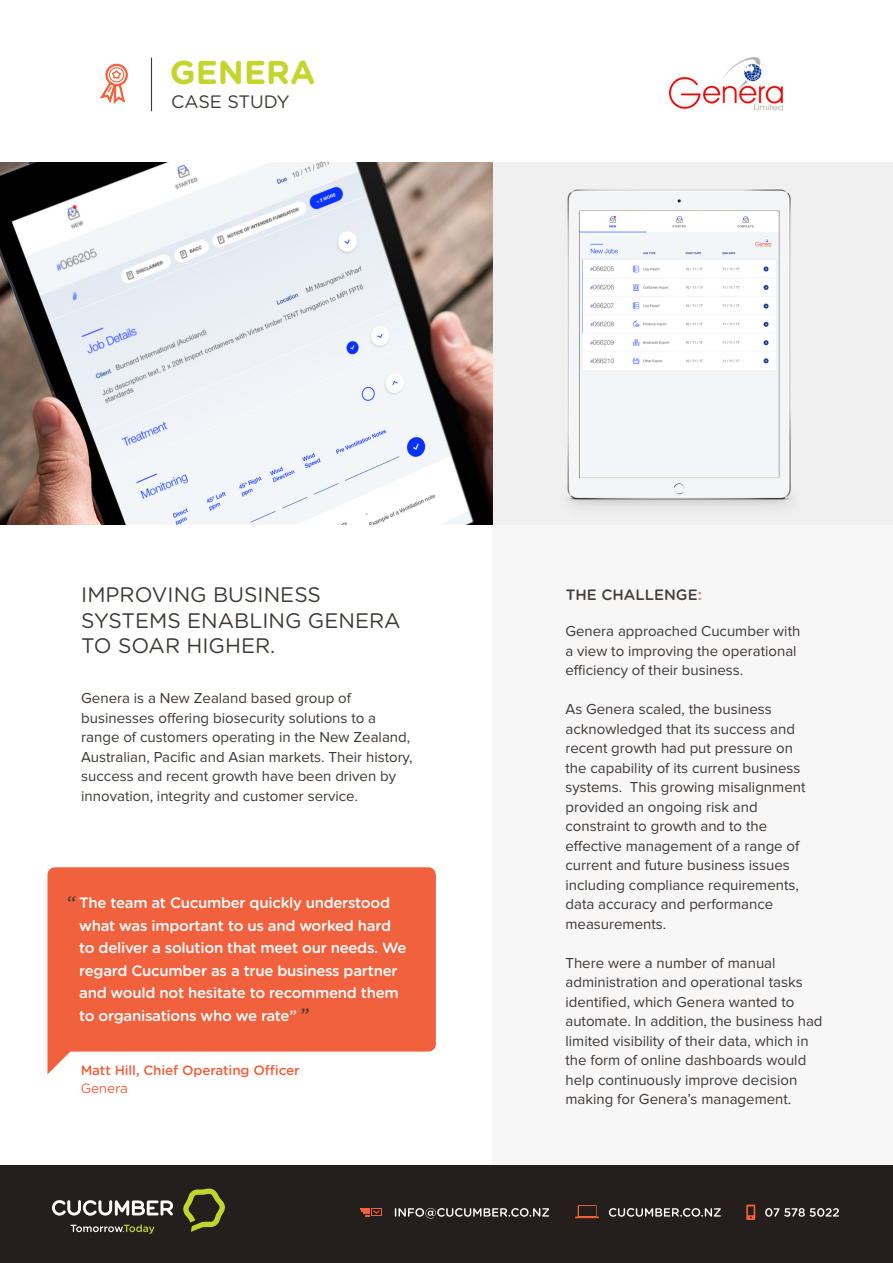
<style>
.page{position:relative;width:893px;height:1263px;background:#fff}
.page>*{position:absolute;margin:0;border:0;box-sizing:border-box;transform-origin:0 0}
.t1{font:700 33px "Gotham Rounded";color:#c4d62e}
.t2{font:21px/25.2px "Gotham Rounded";color:#3e3936}
.t3{font:18px "Gotham Rounded";color:#3e3936}
.t4{font:500 18px "Gotham Rounded";color:#433f3b}
.t5{font:15px/19.5px "Proxima Nova";color:#3e3936}
.t6{font:500 15px/22.5px "Gotham Rounded";letter-spacing:-.02em;color:#fff}
.t7{font:500 15px "Gotham Rounded";color:#433f3b}
.t8{font:500 13.5px "Gotham Rounded";letter-spacing:-.01em;color:#f1613d}
.t9{font:13.5px "Gotham Rounded";letter-spacing:-.01em;color:#f1613d}
.s1{font-size:18px;color:#433f3b}
.s2{color:#f1613d}
</style>
<div class="page">
<div style="left:492px;top:429px;width:401px;height:740px;background:#f7f7f8"></div>
<img style="left:492px;top:163px;width:401px;height:361px">
<img style="left:0;top:163px;width:492px;height:361px">
<hr style="left:151px;top:58px;width:1px;height:53px;background:#3e3936">
<svg style="left:100px;top:64px;width:28px;height:40px"></svg>
<div style="left:0;top:1165px;width:893px;height:98px;background:#241e1c"></div>
<svg style="left:395px;top:1208px;width:154px;height:10px"></svg>
<div style="left:746px;top:1204px;width:9px;height:16px;background:#f1613d"></div>
<svg style="left:609px;top:1206px;width:230px;height:12px"></svg>
<svg style="left:575px;top:1205px;width:24px;height:13px"></svg>
<div style="left:579px;top:1206px;width:16px;height:10px;background:#241e1c"></div>
<div style="left:371px;top:1208px;width:11px;height:8px;background:#f1613d"></div>
<svg style="left:361px;top:1208px;width:20px;height:8px"></svg>
<svg style="left:52px;top:1200px;width:121px;height:16px"></svg>
<svg style="left:183px;top:1188px;width:42px;height:44px"></svg>
<svg style="left:70px;top:1224px;width:84px;height:10px"></svg>
<img style="left:669px;top:57px;width:114px;height:54px">
<svg style="left:47px;top:867px;width:389px;height:207px;background:#f27252"></svg>
<p class="t1" style="left:170px;top:49px;width:147px">GENERA</p>
<p class="t3" style="left:171px;top:90px;width:120px">CASE STUDY</p>
<p class="t2" style="left:81px;top:581px;width:321px">IMPROVING BUSINESS<br>SYSTEMS ENABLING GENERA<br>TO SOAR HIGHER.</p>
<p class="t5" style="left:81px;top:689px;width:333px">Genera is a New Zealand based group of businesses offering biosecurity solutions to a range of customers operating in the New Zealand, Australian, Pacific and Asian markets. Their history, success and recent growth have been driven by innovation, integrity and customer service.</p>
<p class="t4" style="left:67px;top:890px;width:11px">“</p>
<p class="t6" style="left:79px;top:891px;width:329px">The team at Cucumber quickly understood what was important to us and worked hard to deliver a solution that meet our needs. We regard Cucumber as a true business partner and would not hesitate to recommend them to organisations who we rate” <span class="s1">”</span></p>
<p class="t8" style="left:81px;top:1060px;width:220px">Matt Hill, Chief Operating Officer</p>
<p class="t9" style="left:81px;top:1078px;width:49px">Genera</p>
<p class="t7" style="left:566px;top:584px;width:138px">THE CHALLENGE<span class="s2">:</span></p>
<p class="t5" style="left:565px;top:622px;width:236px">Genera approached Cucumber with a view to improving the operational efficiency of their business.</p>
<p class="t5" style="left:565px;top:700px;width:241px">As Genera scaled, the business acknowledged that its success and recent growth had put pressure on the capability of its current business systems. This growing misalignment provided an ongoing risk and constraint to growth and to the effective management of a range of current and future business issues including compliance requirements, data accuracy and performance measurements.</p>
<p class="t5" style="left:565px;top:953px;width:259px">There were a number of manual administration and operational tasks identified, which Genera wanted to automate. In addition, the business had limited visibility of their data, which in the form of online dashboards would help continuously improve decision making for Genera’s management.</p>
</div>
